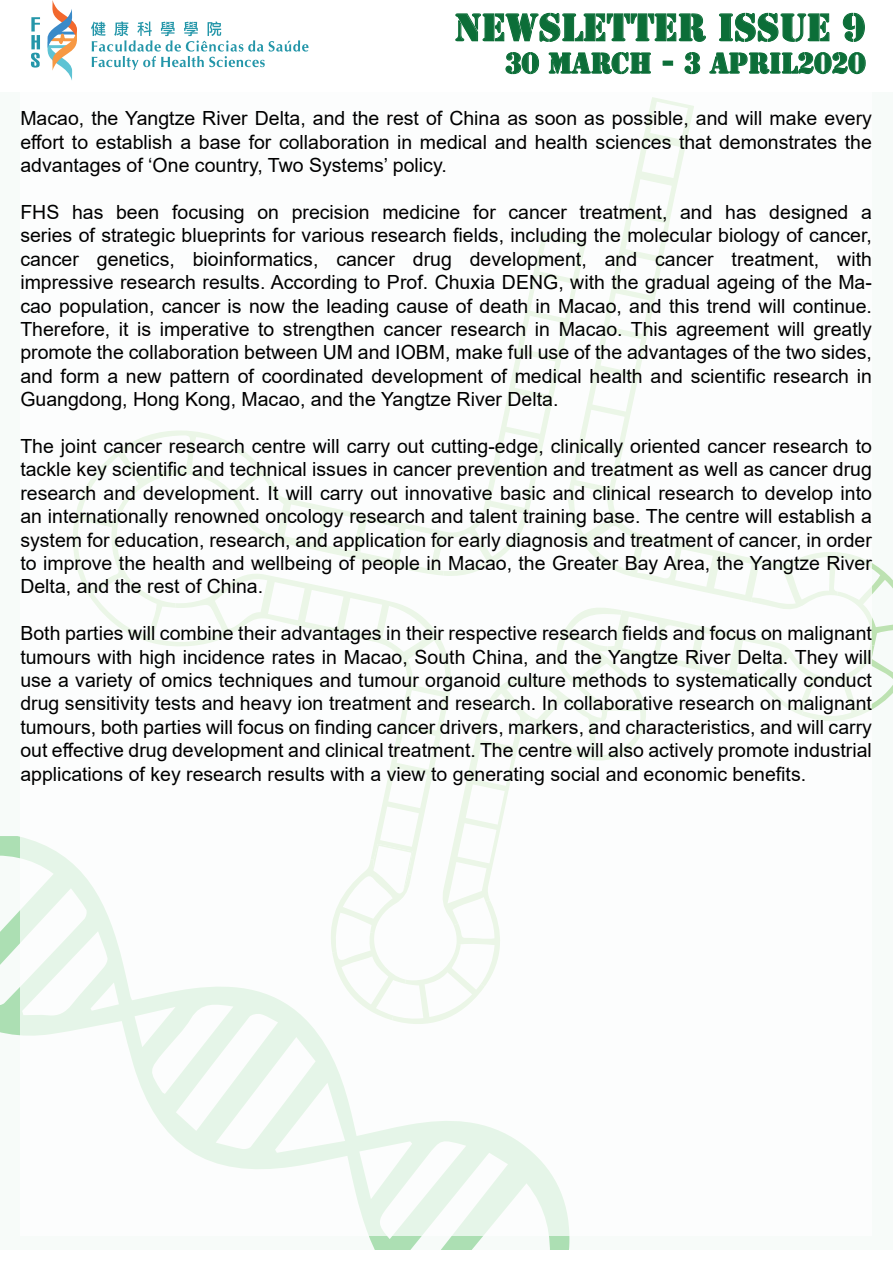
<style>
.page{position:relative;width:893px;height:1263px;background:#fff}
.page>*{position:absolute;margin:0;border:0;box-sizing:border-box;transform-origin:0 0}
.t1{font:36px "Stencil Std";color:#0c6e38}
.t2{font:27px "Stencil Std";color:#0c6e38}
.t3{font:19.5px/23.4px "Arial";color:#000;text-align:justify}
</style>
<div class="page">
<svg style="left:455px;top:13px;width:251px;height:29px"></svg>
<svg style="left:719px;top:13px;width:111px;height:29px"></svg>
<svg style="left:843px;top:13px;width:22px;height:29px"></svg>
<svg style="left:505px;top:52px;width:34px;height:22px"></svg>
<svg style="left:548px;top:52px;width:103px;height:22px"></svg>
<div style="left:663px;top:61px;width:10px;height:5px;border:1px solid #0c6e38"></div>
<svg style="left:684px;top:52px;width:16px;height:22px"></svg>
<svg style="left:709px;top:52px;width:157px;height:22px"></svg>
<div style="left:0;top:92px;width:893px;height:1157px;background:#f7fbf9"></div>
<svg style="left:0;top:836px;width:569px;height:413px"></svg>
<svg style="left:47px;top:0;width:30px;height:80px"></svg>
<svg style="left:31px;top:17px;width:9px;height:51px"></svg>
<svg style="left:91px;top:21px;width:217px;height:49px"></svg>
<div style="left:20px;top:91px;width:852px;height:1145px;background:#fff"></div>
<h1 class="t1" style="left:455px;top:4px;width:412px">NEWSLETTER ISSUE 9</h1>
<h2 class="t2" style="left:505px;top:46px;width:362px">30 MARCH - 3 APRIL2020</h2>
<p class="t3" style="left:20px;top:107px;width:853px">Macao, the Yangtze River Delta, and the rest of China as soon as possible, and will make every effort to establish a base for collaboration in medical and health sciences that demonstrates the advantages of ‘One country, Two Systems’ policy.</p>
<p class="t3" style="left:20px;top:200px;width:853px">FHS has been focusing on precision medicine for cancer treatment, and has designed a series of strategic blueprints for various research fields, including the molecular biology of cancer, cancer genetics, bioinformatics, cancer drug development, and cancer treatment, with impressive research results. According to Prof. Chuxia DENG, with the gradual ageing of the Ma&shy;cao population, cancer is now the leading cause of death in Macao, and this trend will continue.<br>Therefore, it is imperative to strengthen cancer research in Macao. This agreement will greatly promote the collaboration between UM and IOBM, make full use of the advantages of the two sides, and form a new pattern of coordinated development of medical health and scientific research in Guangdong, Hong Kong, Macao, and the Yangtze River Delta.</p>
<p class="t3" style="left:20px;top:434px;width:853px">The joint cancer research centre will carry out cutting-edge, clinically oriented cancer research to tackle key scientific and technical issues in cancer prevention and treatment as well as cancer drug research and development. It will carry out innovative basic and clinical research to develop into an internationally renowned oncology research and talent training base. The centre will establish a system for education, research, and application for early diagnosis and treatment of cancer, in order to improve the health and wellbeing of people in Macao, the Greater Bay Area, the Yangtze River Delta, and the rest of China.</p>
<p class="t3" style="left:20px;top:621px;width:853px">Both parties will combine their advantages in their respective research fields and focus on malignant tumours with high incidence rates in Macao, South China, and the Yangtze River Delta. They will use a variety of omics techniques and tumour organoid culture methods to systematically conduct drug sensitivity tests and heavy ion treatment and research. In collaborative research on malignant tumours, both parties will focus on finding cancer drivers, markers, and characteristics, and will carry out effective drug development and clinical treatment. The centre will also actively promote industrial applications of key research results with a view to generating social and economic benefits.</p>
</div>
